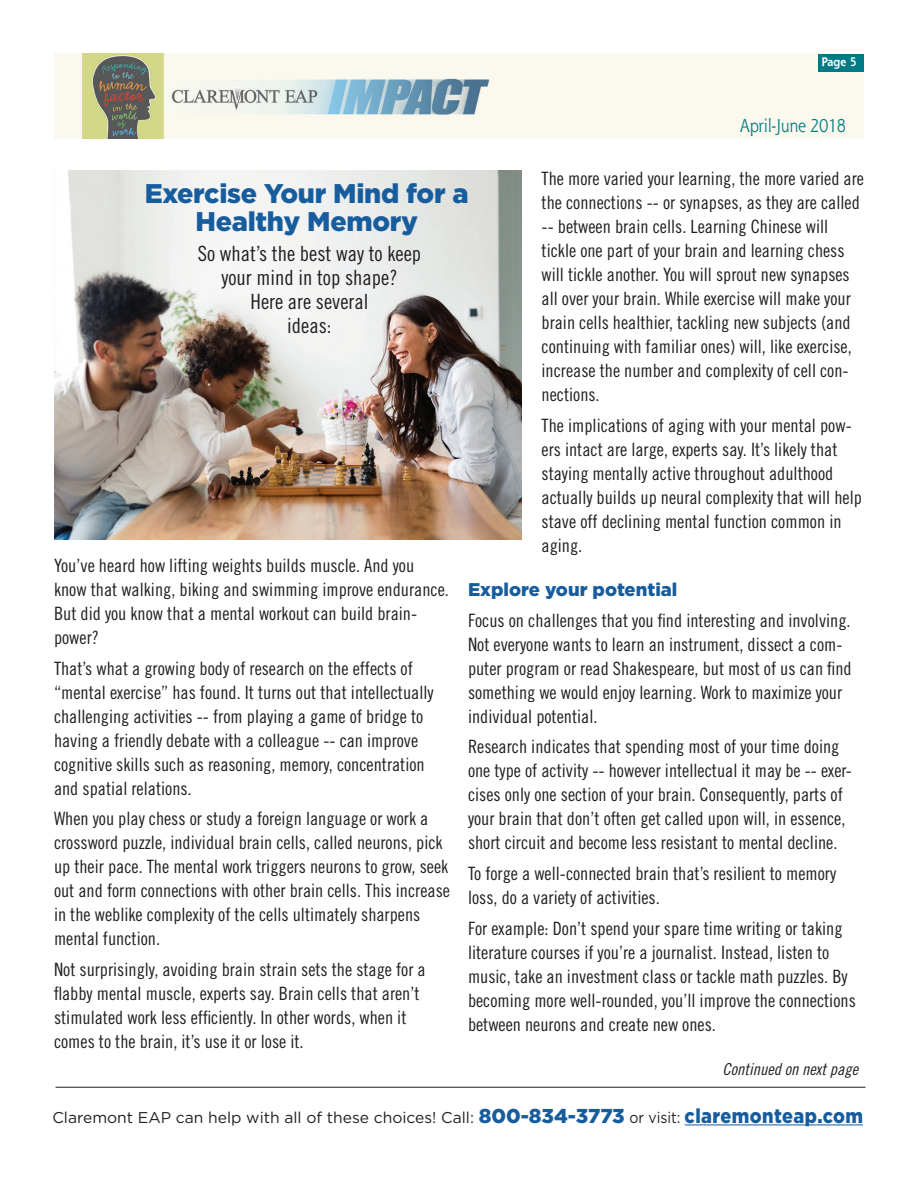
<style>
.page{position:relative;width:918px;height:1188px;background:#fff}
.page>*{position:absolute;margin:0;border:0;box-sizing:border-box;transform-origin:0 0}
.t1{font:900 27px/28.5px "Gotham";letter-spacing:-.01em;color:#175d9e;text-align:center}
.t2{font:21px/24px "Trade Gothic Cond Eighteen";color:#231f20;text-align:center}
.t3{font:18.3px/24px "Trade Gothic Cond Eighteen";color:#231f20}
.t4{font:900 18.3px "Gotham";color:#175d9e}
.t5{font:18px "Shannon Std";letter-spacing:-.025em;color:#007b85;scale:.9 1}
.t6{font:16.5px "Trade Gothic Cond Eighteen Obl";color:#231f20}
.t7{font:15.6px "Gotham";color:#231f20}
.t8{font:700 12px "Shannon";color:#fff;scale:.9 1}
.s1{font-weight:900;font-size:20.1px;color:#175d9e}
</style>
<div class="page">
<img style="left:54px;top:54px;width:810px;height:85px">
<div style="left:819px;top:54px;width:45px;height:18px;background:#007b85"></div>
<img style="left:54px;top:170px;width:467px;height:370px">
<hr style="left:685px;top:1124px;width:178px;height:1px;background:#175d9e">
<hr style="left:56px;top:1087px;width:810px;height:1px;background:#231f20">
<p class="t8" style="left:822px;top:55px;width:41px">Page 5</p>
<p class="t5" style="left:740px;top:114px;width:120px">April-June 2018</p>
<p class="t3" style="left:542px;top:166px;width:324px">The more varied your learning, the more varied are the connections -- or synapses, as they are called -- between brain cells. Learning Chinese will tickle one part of your brain and learning chess will tickle another. You will sprout new synapses all over your brain. While exercise will make your brain cells healthier, tackling new subjects (and continuing with familiar ones) will, like exercise, increase the number and complexity of cell con&shy;nections.</p>
<p class="t3" style="left:542px;top:413px;width:322px">The implications of aging with your mental pow&shy;ers intact are large, experts say. It’s likely that staying mentally active throughout adulthood actually builds up neural complexity that will help stave off declining mental function common in aging.</p>
<p class="t4" style="left:468px;top:577px;width:211px">Explore your potential</p>
<p class="t3" style="left:468px;top:608px;width:385px">Focus on challenges that you find interesting and involving.<br>Not everyone wants to learn an instrument, dissect a com&shy;puter program or read Shakespeare, but most of us can find something we would enjoy learning. Work to maximize your individual potential.</p>
<p class="t3" style="left:468px;top:735px;width:386px">Research indicates that spending most of your time doing one type of activity -- however intellectual it may be -- exer&shy;cises only one section of your brain. Consequently, parts of your brain that don’t often get called upon will, in essence, short circuit and become less resistant to mental decline.</p>
<p class="t3" style="left:468px;top:861px;width:370px">To forge a well-connected brain that’s resilient to memory loss, do a variety of activities.</p>
<p class="t3" style="left:468px;top:916px;width:389px">For example: Don’t spend your spare time writing or taking literature courses if you’re a journalist. Instead, listen to music, take an investment class or tackle math puzzles. By becoming more well-rounded, you’ll improve the connections between neurons and create new ones.</p>
<h1 class="t1" style="left:145px;top:179px;width:326px">Exercise Your Mind for a<br>Healthy Memory</h1>
<p class="t2" style="left:198px;top:242px;width:225px">So what’s the best way to keep your mind in top shape?<br>Here are several<br>ideas:</p>
<p class="t3" style="left:54px;top:553px;width:396px">You’ve heard how lifting weights builds muscle. And you know that walking, biking and swimming improve endurance.<br>But did you know that a mental workout can build brain&shy;power?</p>
<p class="t3" style="left:54px;top:656px;width:381px">That’s what a growing body of research on the effects of “mental exercise” has found. It turns out that intellectually challenging activities -- from playing a game of bridge to having a friendly debate with a colleague -- can improve cognitive skills such as reasoning, memory, concentration and spatial relations.</p>
<p class="t3" style="left:54px;top:807px;width:397px">When you play chess or study a foreign language or work a crossword puzzle, individual brain cells, called neurons, pick up their pace. The mental work triggers neurons to grow, seek out and form connections with other brain cells. This increase in the weblike complexity of the cells ultimately sharpens mental function.</p>
<p class="t3" style="left:54px;top:957px;width:373px">Not surprisingly, avoiding brain strain sets the stage for a flabby mental muscle, experts say. Brain cells that aren’t stimulated work less efficiently. In other words, when it comes to the brain, it’s use it or lose it.</p>
<p class="t6" style="left:723px;top:1059px;width:137px">Continued on next page</p>
<p class="t7" style="left:52px;top:1107px;width:812px">Claremont EAP can help with all of these choices! Call: <span class="s1">800-834-3773</span> or visit: <span class="s1">claremonteap.com</span></p>
</div>
